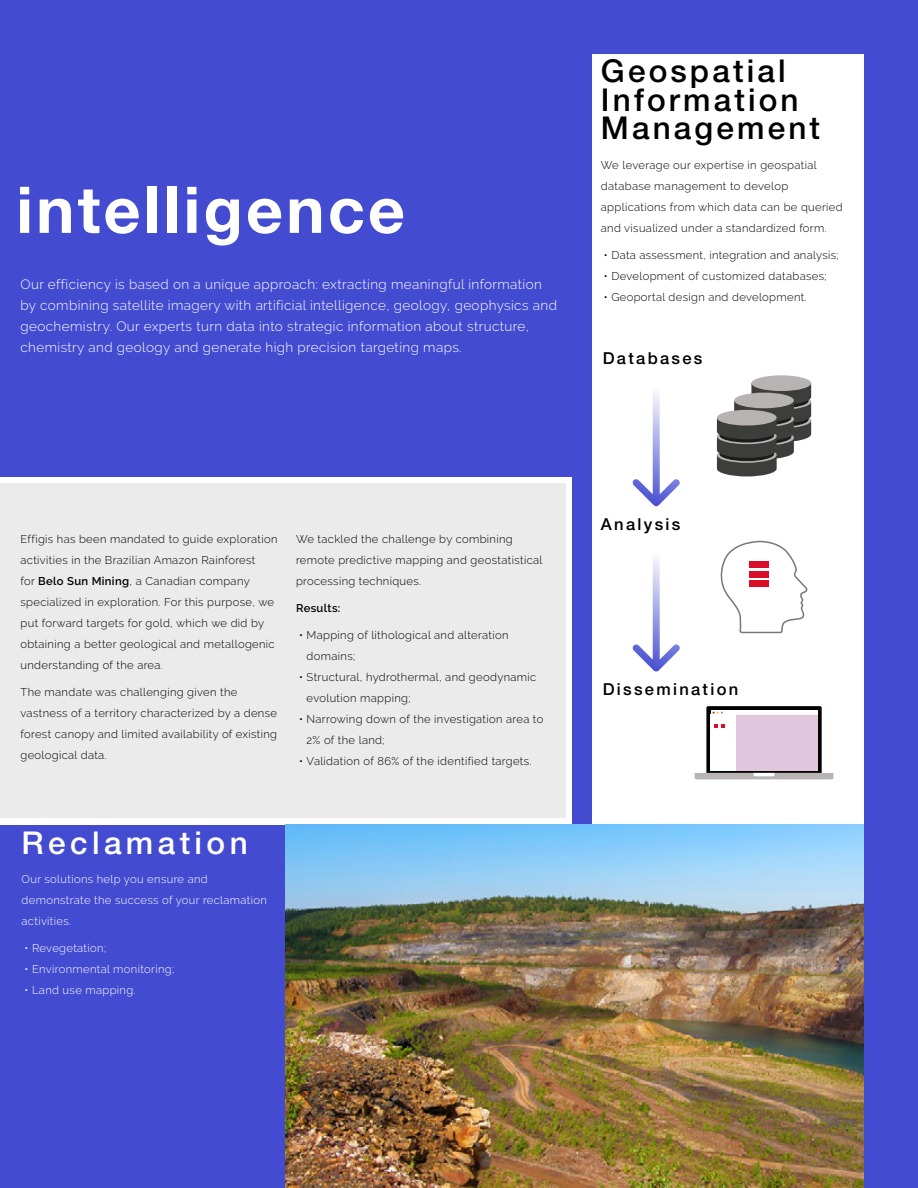
<style>
.page{position:relative;width:918px;height:1188px;background:#434bd0}
.page>*{position:absolute;margin:0;border:0;box-sizing:border-box;transform-origin:0 0}
.t1{font:700 64.5px "Helvetica Neue LT Std";letter-spacing:.05em;color:#fff}
.t2{font:500 31.5px/28.5px "Helvetica Neue LT Std";letter-spacing:.1em;color:#000}
.t3{font:500 31.5px "Helvetica Neue LT Std";letter-spacing:.14em;color:#fff}
.t4{font:500 16.5px "Helvetica Neue LT Std";letter-spacing:.14em;color:#000}
.t5{font:300 13.5px/21px "Raleway";letter-spacing:.03em;color:#fff}
.t6{font:300 11.25px/21px "Raleway";letter-spacing:.03em;color:#000}
.t7{font:300 11.25px/21px "Raleway";letter-spacing:.03em;color:#fff}
.t8{font:600 11.25px "Raleway";letter-spacing:.03em;color:#000}
.s1{font-weight:600}
</style>
<div class="page">
<div style="left:0;top:477px;width:572px;height:347px;background:#fff"></div>
<div style="left:593px;top:54px;width:271px;height:876px;background:#fff"></div>
<img style="left:285px;top:824px;width:579px;height:364px">
<div style="left:0;top:483px;width:566px;height:335px;background:#ebebeb"></div>
<svg style="left:632px;top:557px;width:48px;height:115px"></svg>
<svg style="left:632px;top:392px;width:48px;height:115px"></svg>
<svg style="left:720px;top:540px;width:88px;height:94px"></svg>
<div style="left:749px;top:562px;width:20px;height:6px;background:#da0e29"></div>
<div style="left:749px;top:571px;width:20px;height:6px;background:#da0e29"></div>
<div style="left:749px;top:581px;width:20px;height:6px;background:#da0e29"></div>
<svg style="left:695px;top:706px;width:138px;height:73px"></svg>
<div style="left:736px;top:714px;width:81px;height:57px;background:#e2c6dd"></div>
<div style="left:751px;top:375px;width:60px;height:16px;background:#b8b3b3;border-radius:50%"></div>
<svg style="left:717px;top:384px;width:94px;height:92px"></svg>
<div style="left:717px;top:410px;width:60px;height:16px;background:#b8b3b3;border-radius:50%"></div>
<h1 class="t1" style="left:16px;top:170px;width:390px">intelligence</h1>
<p class="t5" style="left:21px;top:274px;width:538px">Our efficiency is based on a unique approach: extracting meaningful information by combining satellite imagery with artificial intelligence, geology, geophysics and geochemistry. Our experts turn data into strategic information about structure, chemistry and geology and generate high precision targeting maps.</p>
<h2 class="t2" style="left:601px;top:56px;width:221px">Geospatial<br>Information<br>Management</h2>
<p class="t6" style="left:601px;top:155px;width:243px">We leverage our expertise in geospatial database management to develop applications from which data can be queried and visualized under a standardized form.</p>
<p class="t6" style="left:604px;top:245px;width:236px">• Data assessment, integration and analysis;</p>
<p class="t6" style="left:604px;top:266px;width:224px">• Development of customized databases;</p>
<p class="t6" style="left:604px;top:287px;width:204px">• Geoportal design and development.</p>
<h3 class="t4" style="left:603px;top:349px;width:101px">Databases</h3>
<p class="t6" style="left:21px;top:529px;width:259px">Effigis has been mandated to guide exploration activities in the Brazilian Amazon Rainforest<br>for <span class="s1">Belo Sun Mining</span>, a Canadian company specialized in exploration. For this purpose, we put forward targets for gold, which we did by obtaining a better geological and metallogenic understanding of the area.</p>
<p class="t6" style="left:21px;top:682px;width:258px">The mandate was challenging given the vastness of a territory characterized by a dense forest canopy and limited availability of existing geological data.</p>
<p class="t6" style="left:296px;top:529px;width:248px">We tackled the challenge by combining remote predictive mapping and geostatistical processing techniques.</p>
<p class="t8" style="left:296px;top:602px;width:46px">Results:</p>
<p class="t6" style="left:307px;top:625px;width:204px;text-indent:-8px">• Mapping of lithological and alteration domains;</p>
<p class="t6" style="left:307px;top:667px;width:231px;text-indent:-8px">• Structural, hydrothermal, and geodynamic evolution mapping;</p>
<p class="t6" style="left:307px;top:709px;width:238px;text-indent:-8px">• Narrowing down of the investigation area to<br>2% of the land;</p>
<p class="t6" style="left:299px;top:751px;width:234px">• Validation of 86% of the identified targets.</p>
<h2 class="t3" style="left:22px;top:824px;width:228px">Reclamation</h2>
<p class="t7" style="left:22px;top:868px;width:247px">Our solutions help you ensure and demonstrate the success of your reclamation activities.</p>
<p class="t7" style="left:25px;top:937px;width:83px">• Revegetation;</p>
<p class="t7" style="left:25px;top:958px;width:151px">• Environmental monitoring;</p>
<p class="t7" style="left:25px;top:979px;width:113px">• Land use mapping.</p>
<h3 class="t4" style="left:601px;top:514px;width:81px">Analysis</h3>
<h3 class="t4" style="left:603px;top:680px;width:137px">Dissemination</h3>
</div>
